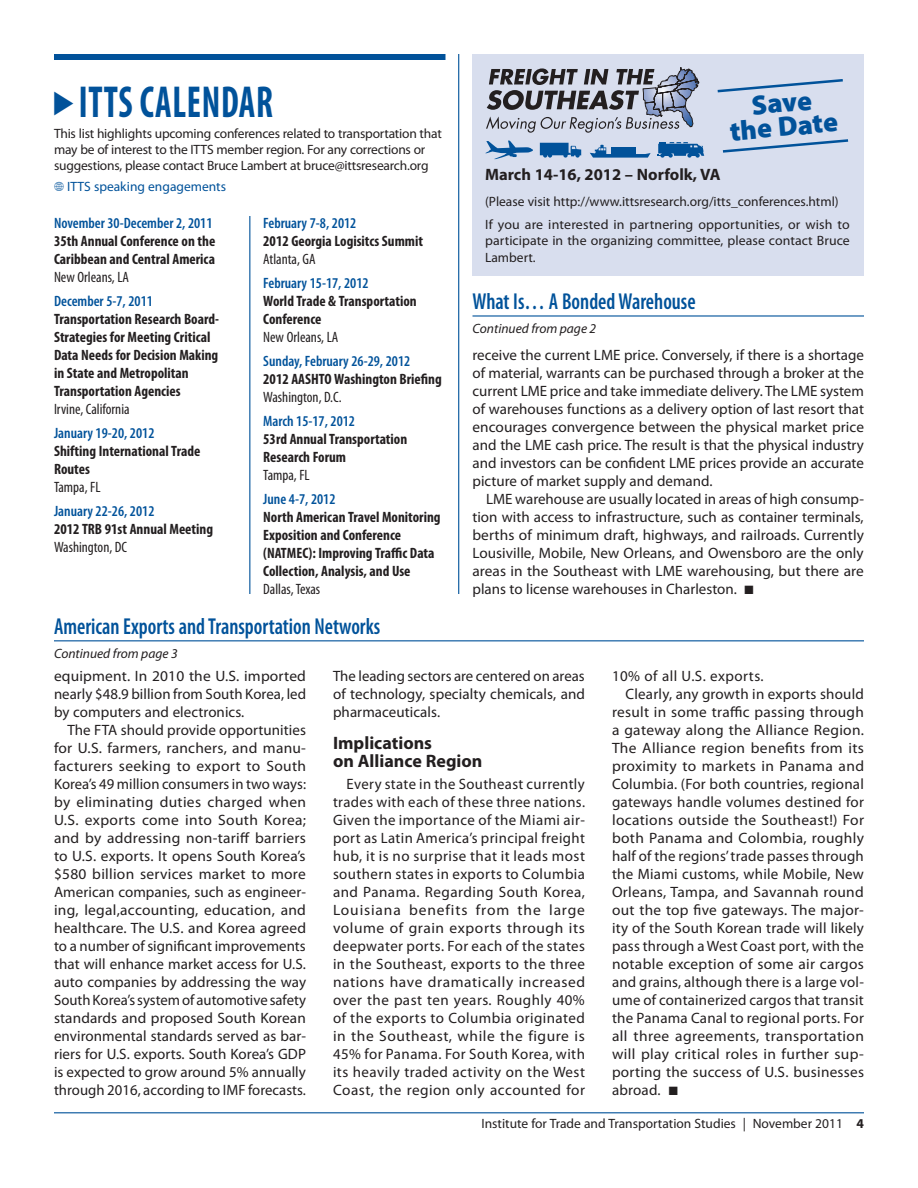
<style>
.page{position:relative;width:918px;height:1188px;background:#fff}
.page>*{position:absolute;margin:0;border:0;box-sizing:border-box;transform-origin:0 0}
.section_hed{font:700 condensed 45px "Myriad Pro";letter-spacing:.025em;color:#01529a;scale:.8 1}
.body_no_grid{font:900 27.75px/24px "Myriad Pro";color:#01529a;text-align:center}
.jump_hed{font:600 condensed 23.1px "Myriad Pro";color:#01529a;scale:.91 1}
.Subhead{font:700 18px/18px "Myriad Pro";color:#231f20}
.body_no_grid-2{font:700 16.5px "Myriad Pro";color:#231f20}
.body_no_grid-3{font:15px/18px "Myriad Pro";letter-spacing:.005em;color:#231f20;text-align:justify}
.Body{font:15px/18px "Myriad Pro";color:#231f20;text-align:justify}
.cal_conference{font:700 condensed 15px/18px "Myriad Pro";color:#231f20}
.calendar_date{font:600 condensed 15px "Myriad Pro";color:#01529a}
.cal_location{font:condensed 15px "Myriad Pro";color:#231f20}
.body_no_grid-4{font:15px "Myriad Pro";letter-spacing:.03em;color:#231f20}
.Body-2{font:13.5px/16.2px "Myriad Pro";letter-spacing:-.015em;color:#231f20}
.Folio_Left{font:13.5px "Myriad Pro";color:#231f20}
.Continued{font:italic 13.5px "Myriad Pro";color:#231f20}
.Folio_Left-2{font:13.5px "Myriad Pro";color:#01529a}
.s1{font-family:"Carta"}
.s2{font-weight:700}
</style>
<div class="page">
<div style="left:472px;top:54px;width:392px;height:221px;background:#d8deee"></div>
<hr style="left:54px;top:1112px;width:810px;height:1px;background:#01529a">
<div style="left:54px;top:54px;width:391px;height:6px;background:#01529a"></div>
<hr style="left:249px;top:216px;width:1px;height:378px;background:#01529a">
<hr style="left:458px;top:54px;width:1px;height:540px;background:#01529a">
<svg style="left:485px;top:140px;width:48px;height:19px"></svg>
<svg style="left:590px;top:144px;width:61px;height:14px"></svg>
<svg style="left:540px;top:143px;width:41px;height:15px"></svg>
<svg style="left:657px;top:142px;width:47px;height:16px"></svg>
<svg style="left:486px;top:67px;width:214px;height:66px"></svg>
<svg style="left:717px;top:79px;width:126px;height:14px"></svg>
<svg style="left:722px;top:139px;width:127px;height:14px"></svg>
<hr style="left:54px;top:640px;width:810px;height:1px;background:#01529a">
<hr style="left:472px;top:315px;width:392px;height:2px;background:#01529a">
<p class="section_hed" style="left:79px;top:74px;width:157px">ITTS Calendar</p>
<p class="Body-2" style="left:54px;top:125px;width:389px">This list highlights upcoming conferences related to transportation that may be of interest to the ITTS member region. For any corrections or suggestions, please contact Bruce Lambert at bruce@ittsresearch.org</p>
<p class="Folio_Left-2" style="left:54px;top:178px;width:174px"><span class="s1">c</span> ITTS speaking engagements</p>
<p class="calendar_date" style="left:54px;top:215px;width:160px">November 30-December 2, 2011</p>
<p class="cal_conference" style="left:54px;top:231px;width:163px">35th Annual Conference on the<br>Caribbean and Central America</p>
<p class="cal_location" style="left:54px;top:268px;width:77px">New Orleans, LA</p>
<p class="calendar_date" style="left:54px;top:293px;width:100px">December 5-7, 2011</p>
<p class="cal_conference" style="left:54px;top:309px;width:167px">Transportation Research Board-<br>Strategies for Meeting Critical<br>Data Needs for Decision Making in State and Metropolitan<br>Transportation Agencies</p>
<p class="cal_location" style="left:54px;top:400px;width:77px">Irvine, California</p>
<p class="calendar_date" style="left:54px;top:425px;width:102px">January 19-20, 2012</p>
<p class="cal_conference" style="left:54px;top:441px;width:148px">Shifting International Trade<br>Routes</p>
<p class="cal_location" style="left:54px;top:478px;width:48px">Tampa, FL</p>
<p class="calendar_date" style="left:54px;top:503px;width:102px">January 22-26, 2012</p>
<p class="cal_conference" style="left:54px;top:519px;width:161px">2012 TRB 91st Annual Meeting</p>
<p class="cal_location" style="left:54px;top:538px;width:75px">Washington, DC</p>
<p class="calendar_date" style="left:263px;top:215px;width:95px">February 7-8, 2012</p>
<p class="cal_conference" style="left:263px;top:231px;width:161px">2012 Georgia Logisitcs Summit</p>
<p class="cal_location" style="left:263px;top:250px;width:54px">Atlanta, GA</p>
<p class="calendar_date" style="left:263px;top:275px;width:107px">February 15-17, 2012</p>
<p class="cal_conference" style="left:263px;top:291px;width:155px">World Trade &amp; Transportation<br>Conference</p>
<p class="cal_location" style="left:263px;top:328px;width:77px">New Orleans, LA</p>
<p class="calendar_date" style="left:263px;top:353px;width:149px">Sunday, February 26-29, 2012</p>
<p class="cal_conference" style="left:263px;top:369px;width:36px">2012 AASHTO</p>
<p class="cal_conference" style="left:334px;top:369px;width:109px">Washington Briefing</p>
<p class="cal_location" style="left:263px;top:388px;width:80px">Washington, D.C.</p>
<p class="calendar_date" style="left:263px;top:413px;width:93px">March 15-17, 2012</p>
<p class="cal_conference" style="left:263px;top:429px;width:145px">53rd Annual Transportation<br>Research Forum</p>
<p class="cal_location" style="left:263px;top:466px;width:48px">Tampa, FL</p>
<p class="calendar_date" style="left:263px;top:491px;width:74px">June 4-7, 2012</p>
<p class="cal_conference" style="left:263px;top:507px;width:179px">North American Travel Monitoring<br>Exposition and Conference (NATMEC): Improving Traffic Data<br>Collection, Analysis, and Use</p>
<p class="cal_location" style="left:263px;top:580px;width:59px">Dallas, Texas</p>
<p class="jump_hed" style="left:54px;top:613px;width:360px">American Exports and Transportation Networks</p>
<p class="Continued" style="left:54px;top:645px;width:125px">Continued from page 3</p>
<p class="body_no_grid" style="left:727px;top:96px;width:110px;rotate:-5deg">Save the Date</p>
<p class="body_no_grid-2" style="left:485px;top:164px;width:236px">March 14-16, 2012 – Norfolk, VA</p>
<p class="Body-2" style="left:485px;top:193px;width:355px">(Please visit http://www.ittsresearch.org/itts_conferences.html)</p>
<p class="Body-2" style="left:485px;top:216px;width:366px;text-align:justify">If you are interested in partnering opportunities, or wish to participate in the organizing committee, please contact Bruce Lambert.</p>
<p class="jump_hed" style="left:472px;top:288px;width:247px">What Is… A Bonded Warehouse</p>
<p class="Continued" style="left:472px;top:320px;width:125px">Continued from page 2</p>
<p class="Body" style="left:472px;top:346px;width:393px">receive the current LME price. Conversely, if there is a shortage of material, warrants can be purchased through a broker at the current LME price and take immediate delivery. The LME system of warehouses functions as a delivery option of last resort that encourages convergence between the physical market price and the LME cash price. The result is that the physical industry and investors can be confident LME prices provide an accurate picture of market supply and demand.</p>
<p class="Body" style="left:472px;top:490px;width:393px;text-indent:14px">LME warehouse are usually located in areas of high consump&shy;tion with access to infrastructure, such as container terminals, berths of minimum draft, highways, and railroads. Currently Lousiville, Mobile, New Orleans, and Owensboro are the only areas in the Southeast with LME warehousing, but there are plans to license warehouses in Charleston. ■</p>
<p class="body_no_grid-3" style="left:54px;top:667px;width:254px">equipment. In 2010 the U.S. imported nearly $48.9 billion from South Korea, led by computers and electronics.</p>
<p class="body_no_grid-3" style="left:54px;top:721px;width:254px;text-indent:14px">The FTA should provide opportunities for U.S. farmers, ranchers, and manu&shy;facturers seeking to export to South Korea’s 49 million consumers in two ways: by eliminating duties charged when U.S. exports come into South Korea; and by addressing non-tariff barriers to U.S. exports. It opens South Korea’s $580 billion services market to more American companies, such as engineer&shy;ing, legal,accounting, education, and healthcare. The U.S. and Korea agreed to a number of significant improvements that will enhance market access for U.S. auto companies by addressing the way South Korea’s system of automotive safety standards and proposed South Korean environmental standards served as bar&shy;riers for U.S. exports. South Korea’s GDP is expected to grow around 5% annually through 2016, according to IMF forecasts.</p>
<p class="body_no_grid-3" style="left:333px;top:667px;width:254px">The leading sectors are centered on areas of technology, specialty chemicals, and pharmaceuticals.</p>
<p class="Subhead" style="left:333px;top:733px;width:151px">Implications<br>on Alliance Region</p>
<p class="body_no_grid-3" style="left:333px;top:775px;width:254px;text-indent:14px">Every state in the Southeast currently trades with each of these three nations.<br>Given the importance of the Miami air&shy;port as Latin America’s principal freight hub, it is no surprise that it leads most southern states in exports to Columbia and Panama. Regarding South Korea, Louisiana benefits from the large volume of grain exports through its deepwater ports. For each of the states in the Southeast, exports to the three nations have dramatically increased over the past ten years. Roughly 40% of the exports to Columbia originated in the Southeast, while the figure is 45% for Panama. For South Korea, with its heavily traded activity on the West Coast, the region only accounted for</p>
<p class="body_no_grid-4" style="left:612px;top:667px;width:153px">10% of all U.S. exports.</p>
<p class="body_no_grid-3" style="left:612px;top:685px;width:254px;text-indent:14px">Clearly, any growth in exports should result in some traffic passing through a gateway along the Alliance Region.<br>The Alliance region benefits from its proximity to markets in Panama and Columbia. (For both countries, regional gateways handle volumes destined for locations outside the Southeast!) For both Panama and Colombia, roughly half of the regions’ trade passes through the Miami customs, while Mobile, New Orleans, Tampa, and Savannah round out the top five gateways. The major&shy;ity of the South Korean trade will likely pass through a West Coast port, with the notable exception of some air cargos and grains, although there is a large vol&shy;ume of containerized cargos that transit the Panama Canal to regional ports. For all three agreements, transportation will play critical roles in further sup&shy;porting the success of U.S. businesses abroad. ■</p>
<p class="Folio_Left" style="left:481px;top:1116px;width:384px">Institute for Trade and Transportation Studies | November 2011 <span class="s2">4</span></p>
</div>
